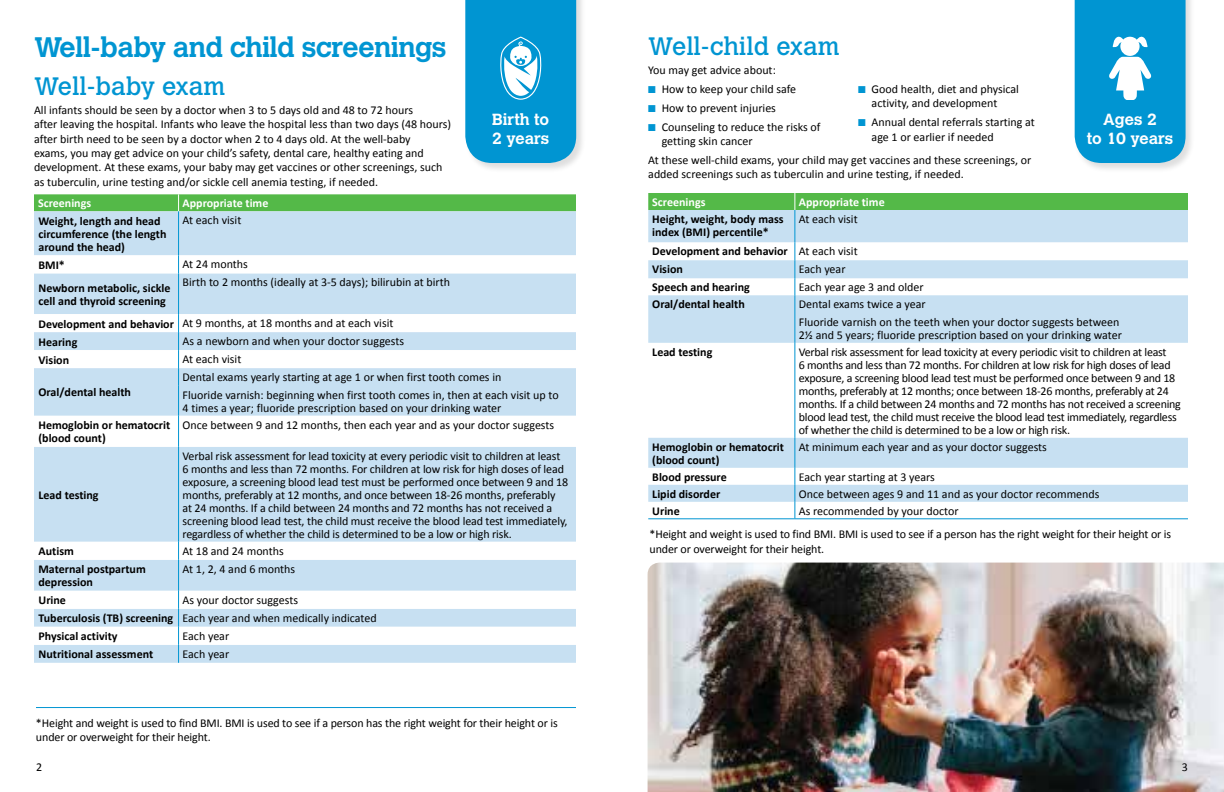
<style>
.page{position:relative;width:1224px;height:792px;background:#fff}
.page>*{position:absolute;margin:0;border:0;box-sizing:border-box;transform-origin:0 0}
.t1{font:700 28px "Calvert MT Std";letter-spacing:-.02em;color:#0095d2}
.t2{font:25px "Calvert MT Std";color:#0095d2}
.t3{font:700 16px/19.2px "Calvert MT Std";color:#fff}
.t4{font:12px/13px "Calibri";letter-spacing:-.01em;color:#000}
.t5{font:700 12px/13px "Calibri";color:#000}
.t6{font:700 12px "Calibri";color:#fff}
.s1{color:#0095d2}
.s2{font-weight:400}
.s3{font-weight:700}
</style>
<div class="page">
<div style="left:1074px;top:0;width:122px;height:173px;background:#000;opacity:.13"></div>
<img style="left:648px;top:563px;width:576px;height:229px">
<svg style="left:648px;top:210px;width:540px;height:292px"></svg>
<div style="left:648px;top:193px;width:540px;height:17px;background:#54b948"></div>
<hr style="left:795px;top:210px;width:1px;height:32px;background:#0095d2">
<svg style="left:795px;top:242px;width:1px;height:53px"></svg>
<hr style="left:795px;top:295px;width:1px;height:48px;background:#0095d2">
<hr style="left:795px;top:343px;width:1px;height:95px;background:#0095d2">
<hr style="left:795px;top:438px;width:1px;height:30px;background:#0095d2">
<svg style="left:795px;top:468px;width:1px;height:51px"></svg>
<hr style="left:648px;top:519px;width:147px;height:1px;background:#0095d2">
<hr style="left:795px;top:519px;width:393px;height:1px;background:#0095d2">
<div style="left:34px;top:211px;width:542px;height:452px;background:#c7e0f2"></div>
<svg style="left:34px;top:255px;width:542px;height:390px;fill:#c7e0f2"></svg>
<div style="left:34px;top:194px;width:542px;height:17px;background:#54b948"></div>
<hr style="left:178px;top:211px;width:1px;height:44px;background:#0095d2">
<svg style="left:178px;top:255px;width:1px;height:18px"></svg>
<hr style="left:178px;top:273px;width:1px;height:41px;background:#0095d2">
<svg style="left:178px;top:314px;width:1px;height:72px"></svg>
<hr style="left:178px;top:386px;width:1px;height:30px;background:#0095d2">
<hr style="left:178px;top:416px;width:1px;height:31px;background:#0095d2">
<hr style="left:178px;top:447px;width:1px;height:95px;background:#0095d2">
<svg style="left:178px;top:542px;width:1px;height:18px"></svg>
<hr style="left:178px;top:560px;width:1px;height:31px;background:#0095d2">
<svg style="left:178px;top:591px;width:1px;height:72px"></svg>
<svg style="left:1075px;top:0;width:111px;height:163px;background:#1a9fd6"></svg>
<div style="left:464px;top:0;width:122px;height:173px;background:#000;opacity:.13"></div>
<svg style="left:465px;top:0;width:111px;height:163px;background:#169ed5"></svg>
<hr style="left:36px;top:707px;width:540px;height:1px;background:#0095d2">
<h1 class="t1" style="left:34px;top:29px;width:414px">Well-baby and child screenings</h1>
<h2 class="t2" style="left:34px;top:72px;width:193px">Well-baby exam</h2>
<p class="t4" style="left:34px;top:103px;width:419px;line-height:14.4px">All infants should be seen by a doctor when 3 to 5 days old and 48 to 72 hours<br>after leaving the hospital. Infants who leave the hospital less than two days (48 hours) after birth need to be seen by a doctor when 2 to 4 days old. At the well-baby<br>exams, you may get advice on your child’s safety, dental care, healthy eating and development. At these exams, your baby may get vaccines or other screenings, such as tuberculin, urine testing and/or sickle cell anemia testing, if needed.</p>
<p class="t6" style="left:38px;top:196px;width:55px">Screenings</p>
<p class="t6" style="left:183px;top:196px;width:87px">Appropriate time</p>
<p class="t5" style="left:39px;top:214px;width:129px">Weight, length and head circumference (the length around the head)</p>
<p class="t4" style="left:183px;top:214px;width:60px">At each visit</p>
<p class="t5" style="left:39px;top:258px;width:28px">BMI*</p>
<p class="t4" style="left:183px;top:258px;width:67px">At 24 months</p>
<p class="t5" style="left:39px;top:281px;width:133px">Newborn metabolic, sickle cell and thyroid screening</p>
<h2 class="t2" style="left:648px;top:32px;width:193px">Well-child exam</h2>
<p class="t4" style="left:648px;top:64px;width:129px">You may get advice about:</p>
<p class="t4" style="left:648px;top:83px;width:149px"><span class="s1">■</span> How to keep your child safe</p>
<p class="t4" style="left:648px;top:101px;width:129px"><span class="s1">■</span> How to prevent injuries</p>
<p class="t4" style="left:662px;top:120px;width:160px;line-height:14.4px;text-indent:-13px"><span class="s1">■</span> Counseling to reduce the risks of getting skin cancer</p>
<p class="t4" style="left:872px;top:82px;width:149px;line-height:14.4px;text-indent:-13px"><span class="s1">■</span> Good health, diet and physical activity, and development</p>
<p class="t4" style="left:872px;top:115px;width:165px;line-height:14.4px;text-indent:-13px"><span class="s1">■</span> Annual dental referrals starting at age 1 or earlier if needed</p>
<p class="t4" style="left:648px;top:153px;width:385px;line-height:14.4px">At these well-child exams, your child may get vaccines and these screenings, or added screenings such as tuberculin and urine testing, if needed.</p>
<h3 class="t3" style="left:492px;top:109px;width:59px">Birth to<br>2 years</h3>
<h3 class="t3" style="left:1087px;top:109px;width:88px;text-align:center">Ages 2<br>to 10 years</h3>
<p class="t6" style="left:652px;top:195px;width:55px">Screenings</p>
<p class="t6" style="left:799px;top:195px;width:87px">Appropriate time</p>
<p class="t5" style="left:652px;top:212px;width:133px">Height, weight, body mass index (BMI) percentile*</p>
<p class="t4" style="left:799px;top:213px;width:60px">At each visit</p>
<p class="t5" style="left:652px;top:242px;width:207px;line-height:18px">Development and behavior <span class="s2">At each visit<br></span>Vision</p>
<p class="t4" style="left:799px;top:263px;width:48px">Each year</p>
<p class="t4" style="left:183px;top:276px;width:269px">Birth to 2 months (ideally at 3-5 days); bilirubin at birth</p>
<p class="t4" style="left:39px;top:314px;width:357px;line-height:18.5px"><span class="s3">Development and behavior</span> At 9 months, at 18 months and at each visit<br><span class="s3">Hearing</span></p>
<p class="t5" style="left:652px;top:280px;width:99px">Speech and hearing</p>
<p class="t4" style="left:799px;top:281px;width:126px">Each year age 3 and older</p>
<p class="t5" style="left:652px;top:297px;width:94px">Oral/dental health</p>
<p class="t4" style="left:799px;top:296px;width:322px;line-height:17.5px">Dental exams twice a year<br>Fluoride varnish on the teeth when your doctor suggests between</p>
<p class="t4" style="left:799px;top:328px;width:325px">2½ and 5 years; fluoride prescription based on your drinking water</p>
<p class="t5" style="left:652px;top:345px;width:62px">Lead testing</p>
<p class="t4" style="left:799px;top:345px;width:384px">Verbal risk assessment for lead toxicity at every periodic visit to children at least<br>6 months and less than 72 months. For children at low risk for high doses of lead exposure, a screening blood lead test must be performed once between 9 and 18 months, preferably at 12 months; once between 18-26 months, preferably at 24 months. If a child between 24 months and 72 months has not received a screening blood lead test, the child must receive the blood lead test immediately, regardless of whether the child is determined to be a low or high risk.</p>
<p class="t5" style="left:652px;top:440px;width:133px">Hemoglobin or hematocrit (blood count)</p>
<p class="t4" style="left:799px;top:440px;width:250px">At minimum each year and as your doctor suggests</p>
<p class="t5" style="left:652px;top:470px;width:76px">Blood pressure</p>
<p class="t4" style="left:799px;top:470px;width:138px">Each year starting at 3 years</p>
<p class="t5" style="left:652px;top:487px;width:70px">Lipid disorder</p>
<p class="t4" style="left:799px;top:487px;width:302px">Once between ages 9 and 11 and as your doctor recommends</p>
<p class="t5" style="left:652px;top:504px;width:29px">Urine</p>
<p class="t4" style="left:799px;top:504px;width:161px">As recommended by your doctor</p>
<p class="t4" style="left:183px;top:335px;width:223px">As a newborn and when your doctor suggests</p>
<p class="t5" style="left:39px;top:353px;width:32px">Vision</p>
<p class="t4" style="left:183px;top:353px;width:60px">At each visit</p>
<p class="t5" style="left:39px;top:385px;width:94px">Oral/dental health</p>
<p class="t4" style="left:183px;top:368px;width:378px;line-height:17.7px">Dental exams yearly starting at age 1 or when first tooth comes in<br>Fluoride varnish: beginning when first tooth comes in, then at each visit up to</p>
<p class="t4" style="left:183px;top:401px;width:320px">4 times a year; fluoride prescription based on your drinking water</p>
<p class="t5" style="left:39px;top:418px;width:133px">Hemoglobin or hematocrit (blood count)</p>
<p class="t4" style="left:183px;top:418px;width:373px">Once between 9 and 12 months, then each year and as your doctor suggests</p>
<p class="t4" style="left:183px;top:449px;width:387px">Verbal risk assessment for lead toxicity at every periodic visit to children at least 6 months and less than 72 months. For children at low risk for high doses of lead exposure, a screening blood lead test must be performed once between 9 and 18 months, preferably at 12 months, and once between 18-26 months, preferably<br>at 24 months. If a child between 24 months and 72 months has not received a screening blood lead test, the child must receive the blood lead test immediately, regardless of whether the child is determined to be a low or high risk.</p>
<p class="t5" style="left:39px;top:488px;width:62px">Lead testing</p>
<p class="t4" style="left:650px;top:527px;width:523px;line-height:14.4px">*Height and weight is used to find BMI. BMI is used to see if a person has the right weight for their height or is under or overweight for their height.</p>
<p class="t5" style="left:39px;top:544px;width:37px">Autism</p>
<p class="t4" style="left:183px;top:544px;width:103px">At 18 and 24 months</p>
<p class="t5" style="left:39px;top:562px;width:109px">Maternal postpartum depression</p>
<p class="t4" style="left:183px;top:562px;width:114px">At 1, 2, 4 and 6 months</p>
<p class="t5" style="left:39px;top:593px;width:29px">Urine</p>
<p class="t4" style="left:39px;top:591px;width:340px;line-height:18.3px;text-indent:144px">As your doctor suggests<br><span class="s3">Tuberculosis (TB) screening</span> Each year and when medically indicated<br><span class="s3">Physical activity</span></p>
<p class="t4" style="left:183px;top:629px;width:48px">Each year</p>
<p class="t5" style="left:39px;top:647px;width:116px">Nutritional assessment</p>
<p class="t4" style="left:183px;top:647px;width:48px">Each year</p>
<p class="t4" style="left:36px;top:716px;width:523px;line-height:14.4px">*Height and weight is used to find BMI. BMI is used to see if a person has the right weight for their height or is under or overweight for their height.</p>
<p class="t4" style="left:36px;top:760px;width:8px">2</p>
<p class="t4" style="left:1182px;top:760px;width:8px">3</p>
</div>
